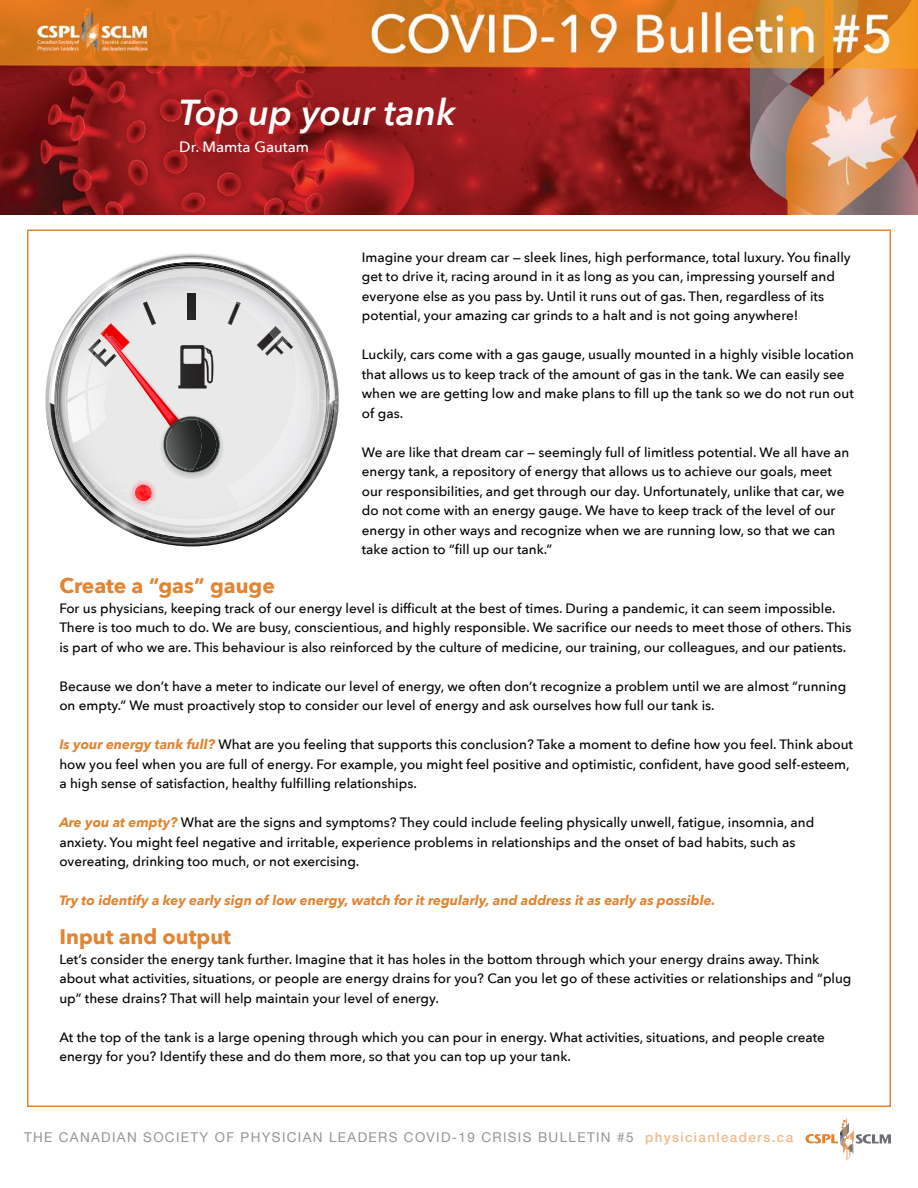
<style>
.page{position:relative;width:918px;height:1188px;background:#fff}
.page>*{position:absolute;margin:0;border:0;box-sizing:border-box;transform-origin:0 0}
.t1{font:italic 600 36px "Avenir Next";color:#fff}
.t2{font:700 21px "Avenir Next";color:#e28431}
.t3{font:500 15px "Avenir Next";color:#fff}
.t4{font:500 13.5px/19.5px "Avenir Next";color:#000}
.t5{font:italic 700 13.5px "Avenir Next";color:#e28431}
.t6{font:13.5px "Helvetica Neue";letter-spacing:.1em;color:#939598}
.s1{font-weight:700;font-style:italic;color:#e28431}
.s2{font-weight:500;color:#efbb8d}
</style>
<div class="page">
<svg style="left:805px;top:1118px;width:86px;height:42px"></svg>
<img style="left:0;top:0;width:918px;height:215px">
<svg style="left:45px;top:390px;width:1px;height:16px"></svg>
<img style="left:46px;top:369px;width:22px;height:109px">
<img style="left:49px;top:402px;width:16px;height:63px">
<img style="left:49px;top:380px;width:8px;height:23px">
<img style="left:49px;top:351px;width:19px;height:29px">
<img style="left:54px;top:322px;width:14px;height:41px">
<svg style="left:68px;top:253px;width:271px;height:294px"></svg>
<h1 class="t1" style="left:179px;top:81px;width:277px">Top up your tank</h1>
<p class="t3" style="left:179px;top:134px;width:132px">Dr. Mamta Gautam</p>
<p class="t4" style="left:362px;top:247px;width:490px">Imagine your dream car — sleek lines, high performance, total luxury. You finally get to drive it, racing around in it as long as you can, impressing yourself and everyone else as you pass by. Until it runs out of gas. Then, regardless of its potential, your amazing car grinds to a halt and is not going anywhere!</p>
<p class="t4" style="left:362px;top:344px;width:494px">Luckily, cars come with a gas gauge, usually mounted in a highly visible location that allows us to keep track of the amount of gas in the tank. We can easily see when we are getting low and make plans to fill up the tank so we do not run out of gas.</p>
<p class="t4" style="left:362px;top:442px;width:489px">We are like that dream car — seemingly full of limitless potential. We all have an energy tank, a repository of energy that allows us to achieve our goals, meet our responsibilities, and get through our day. Unfortunately, unlike that car, we do not come with an energy gauge. We have to keep track of the level of our energy in other ways and recognize when we are running low, so that we can take action to “fill up our tank.”</p>
<h2 class="t2" style="left:59px;top:568px;width:217px">Create a “gas” gauge</h2>
<p class="t4" style="left:59px;top:598px;width:794px">For us physicians, keeping track of our energy level is difficult at the best of times. During a pandemic, it can seem impossible.<br>There is too much to do. We are busy, conscientious, and highly responsible. We sacrifice our needs to meet those of others. This is part of who we are. This behaviour is also reinforced by the culture of medicine, our training, our colleagues, and our patients.</p>
<p class="t4" style="left:59px;top:676px;width:788px">Because we don’t have a meter to indicate our level of energy, we often don’t recognize a problem until we are almost “running on empty.” We must proactively stop to consider our level of energy and ask ourselves how full our tank is.</p>
<p class="t4" style="left:59px;top:734px;width:795px"><span class="s1">Is your energy tank full?</span> What are you feeling that supports this conclusion? Take a moment to define how you feel. Think about how you feel when you are full of energy. For example, you might feel positive and optimistic, confident, have good self-esteem, a high sense of satisfaction, healthy fulfilling relationships.</p>
<p class="t4" style="left:59px;top:812px;width:756px"><span class="s1">Are you at empty?</span> What are the signs and symptoms? They could include feeling physically unwell, fatigue, insomnia, and anxiety. You might feel negative and irritable, experience problems in relationships and the onset of bad habits, such as overeating, drinking too much, or not exercising.</p>
<p class="t5" style="left:59px;top:889px;width:658px">Try to identify a key early sign of low energy, watch for it regularly, and address it as early as possible.</p>
<h2 class="t2" style="left:59px;top:919px;width:173px">Input and output</h2>
<p class="t4" style="left:59px;top:949px;width:794px">Let’s consider the energy tank further. Imagine that it has holes in the bottom through which your energy drains away. Think about what activities, situations, or people are energy drains for you? Can you let go of these activities or relationships and “plug up” these drains? That will help maintain your level of energy.</p>
<p class="t4" style="left:59px;top:1027px;width:767px">At the top of the tank is a large opening through which you can pour in energy. What activities, situations, and people create energy for you? Identify these and do them more, so that you can top up your tank.</p>
<p class="t6" style="left:24px;top:1127px;width:771px">THE CANADIAN SOCIETY OF PHYSICIAN LEADERS COVID-19 CRISIS BULLETIN #5 <span class="s2">physicianleaders.ca</span></p>
</div>
